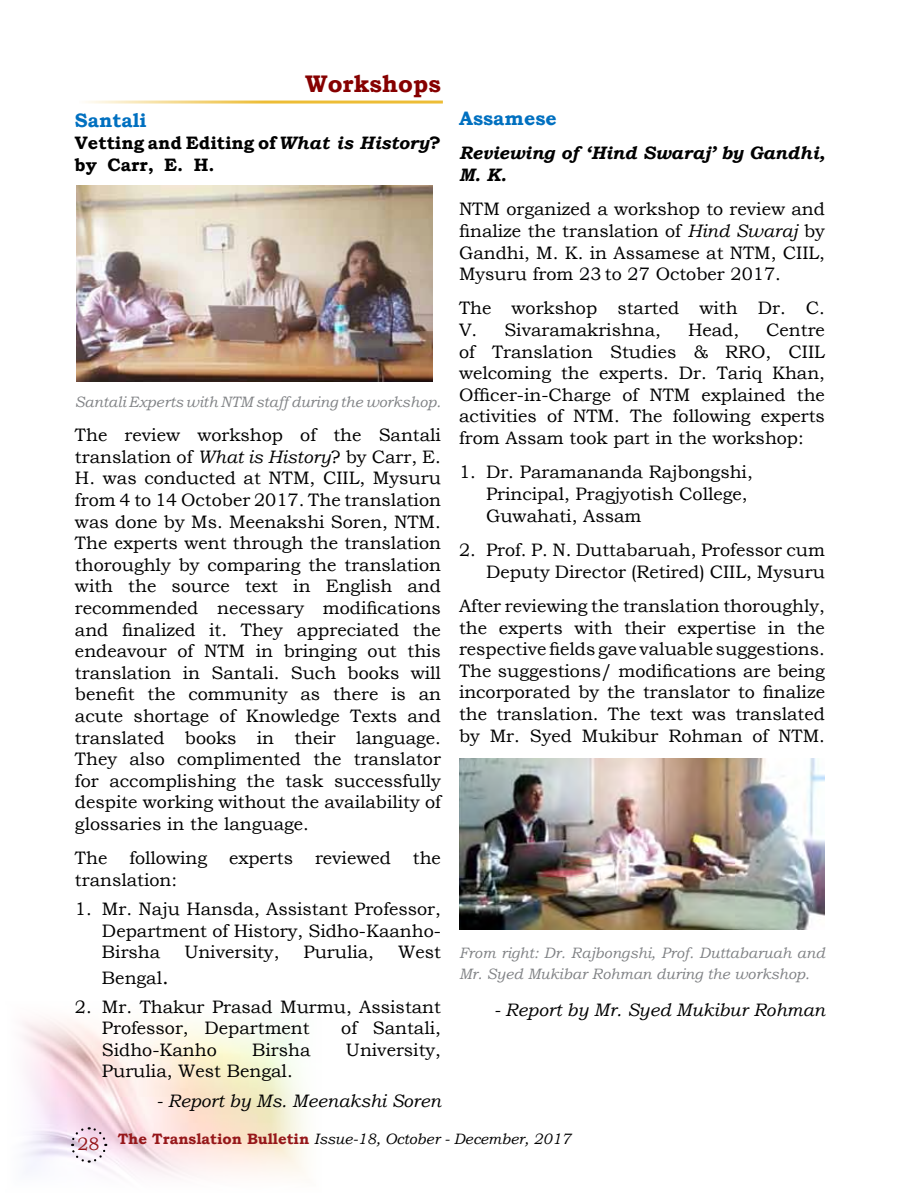
<style>
.page{position:relative;width:900px;height:1200px;background:#fff}
.page>*{position:absolute;margin:0;border:0;box-sizing:border-box;transform-origin:0 0}
.t1{font:700 24px "Bookman Old Style";color:#860000}
.t2{font:700 19.5px "Bookman Old Style";color:#0070c0}
.t3{font:18px/21.6px "Bookman Old Style";color:#000;text-align:justify}
.t4{font:italic 18px "Bookman Old Style";color:#000}
.t5{font:700 18px/21.6px "Bookman Old Style";color:#000}
.t6{font:italic 700 18px/21.6px "Bookman Old Style";color:#000}
.t7{font:italic 15px/21.6px "Bookman Old Style";color:#808285}
.t8{font:italic 15px "Bookman Old Style";color:#000}
.s1{font-style:italic}
.s2{font-size:21px}
.s3{color:#000002}
.s4{font-style:normal;font-size:18px;color:#96171a}
.s5{font-weight:700;font-style:normal;color:#96171a}
</style>
<div class="page">
<img style="left:23px;top:1019px;width:283px;height:158px">
<svg style="left:70px;top:1126px;width:38px;height:38px"></svg>
<img style="left:459px;top:758px;width:366px;height:171px">
<img style="left:76px;top:186px;width:356px;height:195px">
<hr style="left:79px;top:101px;width:364px;height:3px;background:#edbd36">
<h1 class="t1" style="left:305px;top:67px;width:137px">Workshops</h1>
<p class="t2" style="left:75px;top:107px;width:73px">Santali</p>
<p class="t5" style="left:75px;top:132px;width:368px">Vetting and Editing of <span class="s1">What is History</span>? by Carr, E. H.</p>
<p class="t7" style="left:75px;top:391px;width:367px">Santali Experts with NTM staff during the workshop.</p>
<p class="t3" style="left:75px;top:424px;width:368px">The review workshop of the Santali translation of <span class="s1">What is History</span>? by Carr, E.<br>H. was conducted at NTM, CIIL, Mysuru from 4 to 14 October 2017. The translation was done by Ms. Meenakshi Soren, NTM.<br>The experts went through the translation thoroughly by comparing the translation with the source text in English and recommended necessary modifications and finalized it. They appreciated the endeavour of NTM in bringing out this translation in Santali. Such books will benefit the community as there is an acute shortage of Knowledge Texts and translated books in their language.<br>They also complimented the translator for accomplishing the task successfully despite working without the availability of glossaries in the language.</p>
<p class="t3" style="left:75px;top:848px;width:367px">The following experts reviewed the translation:</p>
<p class="t3" style="left:102px;top:898px;width:341px;text-indent:-27px">1. Mr. Naju Hansda, Assistant Professor, Department of History, Sidho-Kaanho-Birsha</p>
<p class="t3" style="left:184px;top:941px;width:97px">University,</p>
<p class="t3" style="left:304px;top:941px;width:72px">Purulia,</p>
<p class="t3" style="left:398px;top:941px;width:44px">West</p>
<p class="t3" style="left:102px;top:967px;width:68px">Bengal<span class="s2">.</span></p>
<p class="t3" style="left:102px;top:996px;width:341px;text-indent:-27px">2. Mr. Thakur Prasad Murmu, Assistant<br>Professor, Department</p>
<p class="t3" style="left:341px;top:1017px;width:101px">of Santali,</p>
<p class="t3" style="left:102px;top:1039px;width:116px">Sidho-Kanho</p>
<p class="t3" style="left:252px;top:1039px;width:60px">Birsha</p>
<p class="t3" style="left:346px;top:1039px;width:97px">University,</p>
<p class="t3" style="left:102px;top:1061px;width:192px">Purulia, West Bengal.</p>
<p class="t4" style="left:157px;top:1088px;width:286px">- Report by Ms. Meenakshi Soren</p>
<p class="t2" style="left:459px;top:104px;width:99px">Assamese</p>
<p class="t6" style="left:459px;top:142px;width:368px">Reviewing of ‘Hind Swaraj’ by Gandhi,<br>M. K.</p>
<p class="t3" style="left:459px;top:198px;width:368px">NTM organized a workshop to review and finalize the translation of <span class="s1">Hind Swaraj</span> by Gandhi, M. K. in Assamese at NTM, CIIL, Mysuru from <span class="s3">23 to 27 October 2017</span>.</p>
<p class="t3" style="left:459px;top:298px;width:367px">The workshop started with Dr. C.<br>V. Sivaramakrishna,</p>
<p class="t3" style="left:688px;top:319px;width:53px">Head,</p>
<p class="t3" style="left:459px;top:319px;width:368px;text-indent:307px">Centre of Translation Studies &amp; RRO, CIIL welcoming the experts. Dr. Tariq Khan, Officer-in-Charge of NTM explained the activities of NTM. The following experts from Assam took part in the workshop:</p>
<p class="t3" style="left:486px;top:462px;width:268px;text-align:left;text-indent:-27px">1. Dr. Paramananda Rajbongshi,<br>Principal, Pragjyotish College,<br>Guwahati, Assam</p>
<p class="t3" style="left:459px;top:539px;width:368px;text-align:right">2. Prof. P. N. Duttabaruah, Professor cum<br>Deputy Director (Retired) CIIL, Mysuru</p>
<p class="t3" style="left:459px;top:595px;width:368px">After reviewing the translation thoroughly, the experts with their expertise in the respective fields gave valuable suggestions.<br>The suggestions/ modifications are being incorporated by the translator to finalize the translation. The text was translated by Mr. Syed Mukibur Rohman of NTM.</p>
<p class="t7" style="left:459px;top:941px;width:368px">From right: Dr. Rajbongshi, Prof. Duttabaruah and<br>Mr. Syed Mukibar Rohman during the workshop.</p>
<p class="t4" style="left:494px;top:997px;width:332px">- Report by Mr. Syed Mukibur Rohman</p>
<p class="t8" style="left:77px;top:1129px;width:495px"><span class="s4">28</span> <span class="s5">The Translation Bulletin</span> Issue-18, October - December, 2017</p>
</div>
